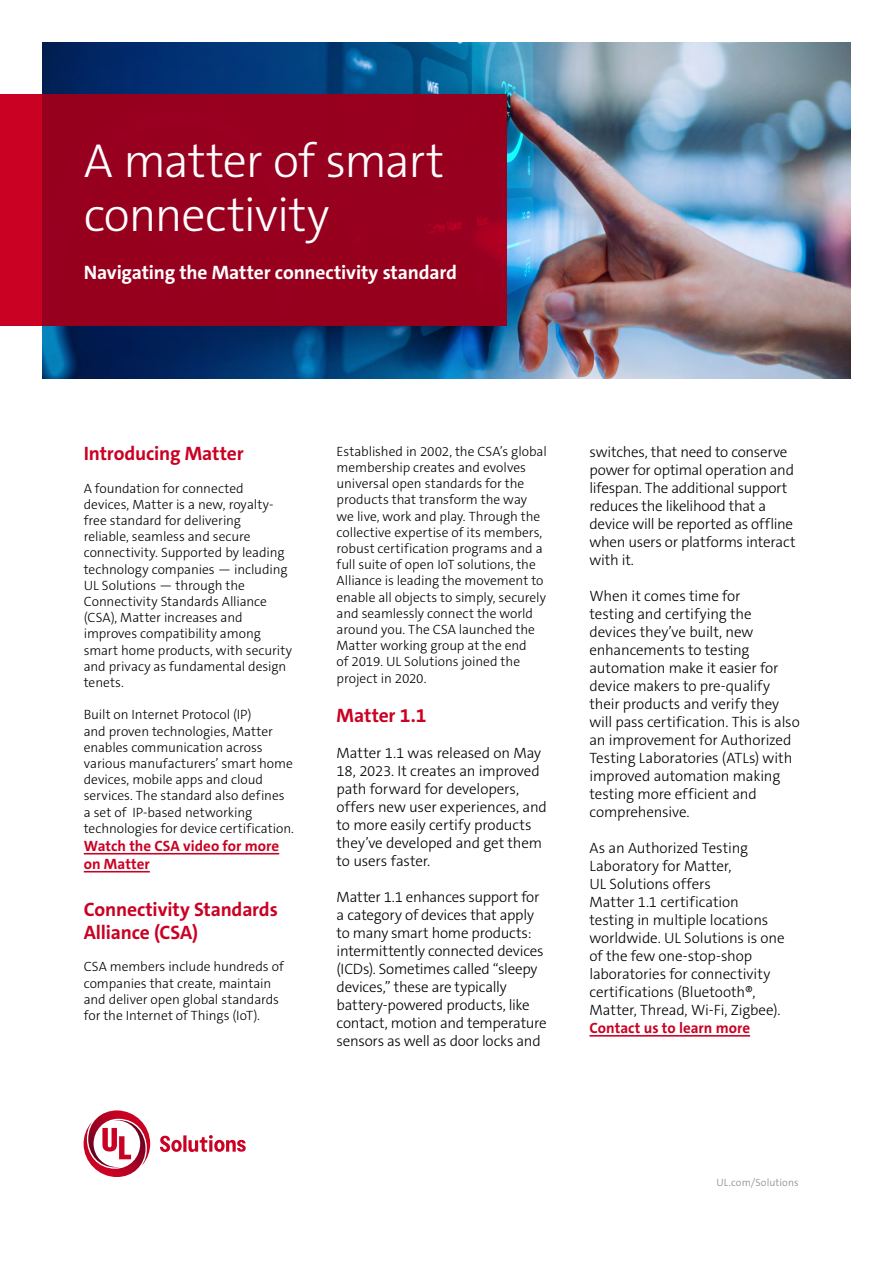
<style>
.page{position:relative;width:893px;height:1263px;background:#fff}
.page>*{position:absolute;margin:0;border:0;box-sizing:border-box;transform-origin:0 0}
.t1{font:300 48px/54px "The Sans C5";letter-spacing:-.02em;color:#fff}
.t2{font:700 19.5px/23.4px "The Sans C5";letter-spacing:-.01em;color:#ca0123}
.t3{font:700 19.5px "The Sans C5";letter-spacing:-.01em;color:#fff}
.t4{font:300 15px/18px "The Sans C5";letter-spacing:-.01em;color:#000}
.t5{font:700 15px/18px "The Sans C5";color:#ca0123}
.t6{font:300 13.5px/16.2px "The Sans C5";letter-spacing:-.005em;color:#000}
.t7{font:300 10.5px "The Sans C5";letter-spacing:.01em;color:#939598}
</style>
<div class="page">
<svg style="left:84px;top:1110px;width:162px;height:67px"></svg>
<img style="left:42px;top:42px;width:808px;height:336px">
<svg style="left:0;top:95px;width:507px;height:231px;background:#9b001e"></svg>
<hr style="left:84px;top:853px;width:195px;height:1px;background:#ca0123">
<hr style="left:84px;top:871px;width:66px;height:1px;background:#ca0123">
<hr style="left:589px;top:1035px;width:161px;height:1px;background:#ca0123">
<h1 class="t1" style="left:84px;top:134px;width:362px">A matter of smart connectivity</h1>
<h2 class="t3" style="left:84px;top:260px;width:375px">Navigating the Matter connectivity standard</h2>
<h2 class="t2" style="left:84px;top:442px;width:161px">Introducing Matter</h2>
<p class="t6" style="left:84px;top:480px;width:210px">A foundation for connected devices, Matter is a new, royalty&shy;free standard for delivering<br>reliable, seamless and secure connectivity. Supported by leading technology companies — including<br>UL Solutions — through the<br>Connectivity Standards Alliance (CSA), Matter increases and improves compatibility among smart home products, with security and privacy as fundamental design tenets.</p>
<p class="t6" style="left:84px;top:707px;width:212px">Built on Internet Protocol (IP)<br>and proven technologies, Matter enables communication across various manufacturers’ smart home devices, mobile apps and cloud services. The standard also defines a set of IP-based networking technologies for device certification.</p>
<p class="t5" style="left:84px;top:837px;width:197px">Watch the CSA video for more on Matter</p>
<h2 class="t2" style="left:84px;top:897px;width:196px">Connectivity Standards<br>Alliance (CSA)</h2>
<p class="t6" style="left:84px;top:959px;width:201px">CSA members include hundreds of companies that create, maintain and deliver open global standards for the Internet of Things (IoT).</p>
<p class="t6" style="left:337px;top:443px;width:212px">Established in 2002, the CSA’s global membership creates and evolves universal open standards for the products that transform the way we live, work and play. Through the collective expertise of its members, robust certification programs and a full suite of open IoT solutions, the Alliance is leading the movement to enable all objects to simply, securely and seamlessly connect the world around you. The CSA launched the Matter working group at the end<br>of 2019. UL Solutions joined the project in 2020.</p>
<h2 class="t2" style="left:337px;top:704px;width:92px">Matter 1.1</h2>
<p class="t4" style="left:337px;top:744px;width:212px">Matter 1.1 was released on May<br>18, 2023. It creates an improved path forward for developers, offers new user experiences, and to more easily certify products they’ve developed and get them to users faster.</p>
<p class="t4" style="left:337px;top:888px;width:212px">Matter 1.1 enhances support for a category of devices that apply to many smart home products: intermittently connected devices (ICDs). Sometimes called “sleepy devices,” these are typically battery-powered products, like contact, motion and temperature sensors as well as door locks and</p>
<p class="t4" style="left:589px;top:443px;width:208px">switches, that need to conserve power for optimal operation and lifespan. The additional support reduces the likelihood that a device will be reported as offline when users or platforms interact with it.</p>
<p class="t4" style="left:589px;top:587px;width:212px">When it comes time for<br>testing and certifying the devices they’ve built, new enhancements to testing automation make it easier for device makers to pre-qualify their products and verify they will pass certification. This is also an improvement for Authorized<br>Testing Laboratories (ATLs) with improved automation making testing more efficient and comprehensive.</p>
<p class="t4" style="left:589px;top:839px;width:197px">As an Authorized Testing<br>Laboratory for Matter,<br>UL Solutions offers<br>Matter 1.1 certification testing in multiple locations worldwide. UL Solutions is one of the few one-stop-shop laboratories for connectivity certifications (Bluetooth®,<br>Matter, Thread, Wi-Fi, Zigbee).</p>
<p class="t5" style="left:589px;top:1019px;width:162px">Contact us to learn more</p>
<p class="t7" style="left:717px;top:1176px;width:84px">UL.com/Solutions</p>
</div>
